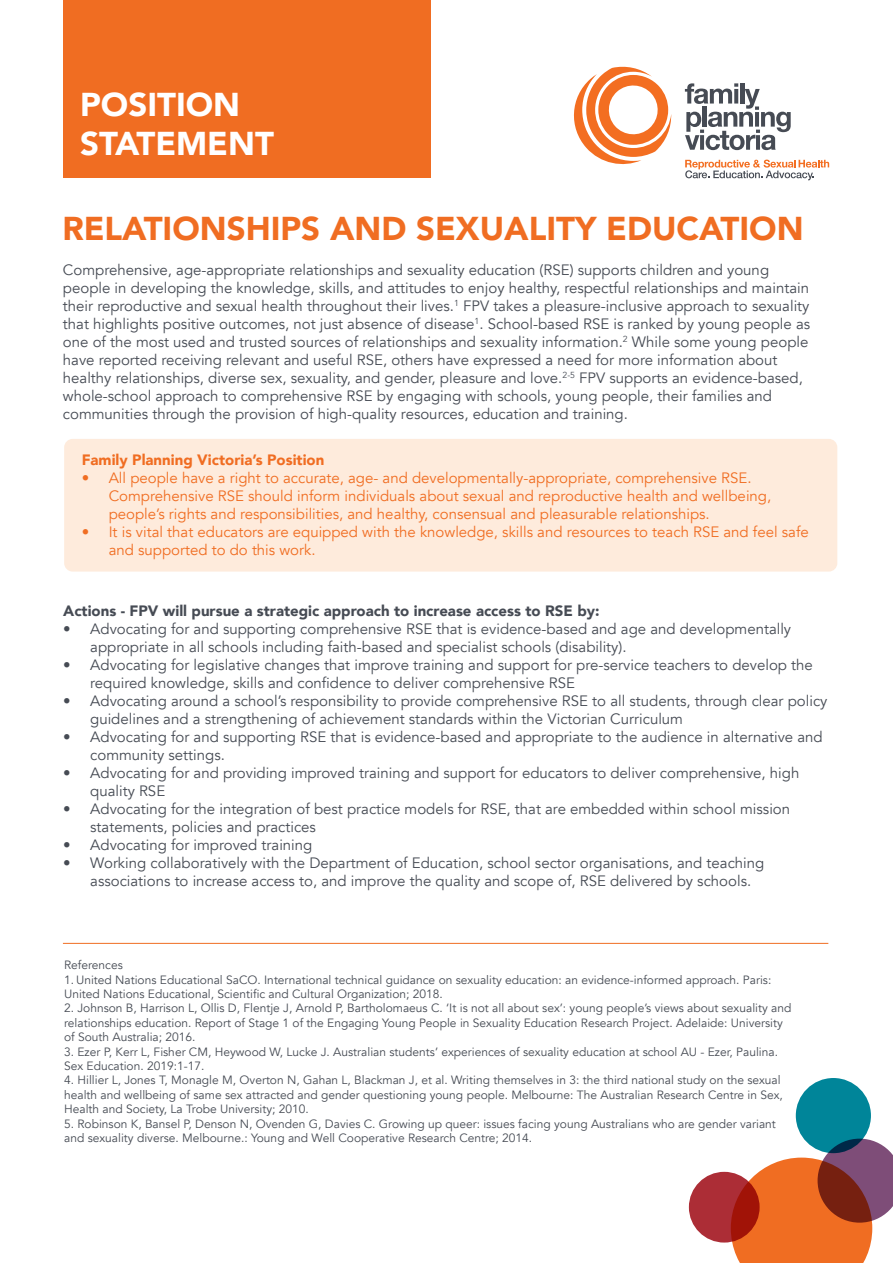
<style>
.page{position:relative;width:893px;height:1263px;background:#fff}
.page>*{position:absolute;margin:0;border:0;box-sizing:border-box;transform-origin:0 0}
.t1{font:900 33px "Avenir";color:#f06d22}
.t2{font:900 33px/39.6px "Avenir";color:#fff}
.t3{font:15px/18px "Avenir";color:#464b54}
.t4{font:15px/18px "Avenir";color:#f06d22}
.t5{font:900 15px "Avenir";color:#464b54}
.t6{font:900 15px "Avenir";color:#f06d22}
.t7{font:12px/14.4px "Avenir";color:#464b54}
</style>
<div class="page">
<div style="left:64px;top:439px;width:773px;height:133px;background:#feebdc;border-radius:9px"></div>
<div style="left:64px;top:0;width:367px;height:177px;background:#f06d22"></div>
<svg style="left:731px;top:1139px;width:162px;height:124px"></svg>
<div style="left:796px;top:1078px;width:75px;height:75px;background:#008599;border-radius:50%"></div>
<svg style="left:689px;top:1172px;width:71px;height:70px;background:#a92628"></svg>
<hr style="left:63px;top:943px;width:765px;height:1px;background:#f06d22">
<svg style="left:574px;top:66px;width:98px;height:99px"></svg>
<svg style="left:685px;top:83px;width:106px;height:67px"></svg>
<svg style="left:685px;top:160px;width:144px;height:20px"></svg>
<h1 class="t2" style="left:80px;top:83px;width:195px">POSITION<br>STATEMENT</h1>
<h1 class="t1" style="left:62px;top:200px;width:743px">RELATIONSHIPS AND SEXUALITY EDUCATION</h1>
<p class="t3" style="left:63px;top:261px;width:749px">Comprehensive, age-appropriate relationships and sexuality education (RSE) supports children and young people in developing the knowledge, skills, and attitudes to enjoy healthy, respectful relationships and maintain their reproductive and sexual health throughout their lives.<sup>1</sup> FPV takes a pleasure-inclusive approach to sexuality that highlights positive outcomes, not just absence of disease<sup>1</sup>. School-based RSE is ranked by young people as one of the most used and trusted sources of relationships and sexuality information.<sup>2</sup> While some young people have reported receiving relevant and useful RSE, others have expressed a need for more information about healthy relationships, diverse sex, sexuality, and gender, pleasure and love.<sup>2-5</sup> FPV supports an evidence-based, whole-school approach to comprehensive RSE by engaging with schools, young people, their families and communities through the provision of high-quality resources, education and training.</p>
<p class="t6" style="left:82px;top:447px;width:244px">Family Planning Victoria’s Position</p>
<p class="t4" style="left:109px;top:469px;width:664px;text-indent:-27px">• All people have a right to accurate, age- and developmentally-appropriate, comprehensive RSE.<br>Comprehensive RSE should inform individuals about sexual and reproductive health and wellbeing, people’s rights and responsibilities, and healthy, consensual and pleasurable relationships.</p>
<p class="t4" style="left:109px;top:523px;width:702px;text-indent:-27px">• It is vital that educators are equipped with the knowledge, skills and resources to teach RSE and feel safe and supported to do this work.</p>
<p class="t5" style="left:63px;top:598px;width:538px">Actions - FPV will pursue a strategic approach to increase access to RSE by:</p>
<p class="t3" style="left:90px;top:620px;width:702px;text-indent:-27px">• Advocating for and supporting comprehensive RSE that is evidence-based and age and developmentally appropriate in all schools including faith-based and specialist schools (disability).</p>
<p class="t3" style="left:90px;top:656px;width:724px;text-indent:-27px">• Advocating for legislative changes that improve training and support for pre-service teachers to develop the required knowledge, skills and confidence to deliver comprehensive RSE</p>
<p class="t3" style="left:90px;top:692px;width:739px;text-indent:-27px">• Advocating around a school’s responsibility to provide comprehensive RSE to all students, through clear policy guidelines and a strengthening of achievement standards within the Victorian Curriculum</p>
<p class="t3" style="left:90px;top:728px;width:734px;text-indent:-27px">• Advocating for and supporting RSE that is evidence-based and appropriate to the audience in alternative and community settings.</p>
<p class="t3" style="left:90px;top:764px;width:711px;text-indent:-27px">• Advocating for and providing improved training and support for educators to deliver comprehensive, high quality RSE</p>
<p class="t3" style="left:90px;top:800px;width:701px;text-indent:-27px">• Advocating for the integration of best practice models for RSE, that are embedded within school mission statements, policies and practices</p>
<p class="t3" style="left:63px;top:836px;width:251px">• Advocating for improved training</p>
<p class="t3" style="left:90px;top:854px;width:676px;text-indent:-27px">• Working collaboratively with the Department of Education, school sector organisations, and teaching associations to increase access to, and improve the quality and scope of, RSE delivered by schools.</p>
<p class="t7" style="left:64px;top:958px;width:60px">References</p>
<p class="t7" style="left:64px;top:972px;width:709px">1. United Nations Educational SaCO. International technical guidance on sexuality education: an evidence-informed approach. Paris:<br>United Nations Educational, Scientific and Cultural Organization; 2018.</p>
<p class="t7" style="left:64px;top:1001px;width:729px">2. Johnson B, Harrison L, Ollis D, Flentje J, Arnold P, Bartholomaeus C. ‘It is not all about sex’: young people’s views about sexuality and relationships education. Report of Stage 1 of the Engaging Young People in Sexuality Education Research Project. Adelaide: University of South Australia; 2016.</p>
<p class="t7" style="left:64px;top:1044px;width:715px">3. Ezer P, Kerr L, Fisher CM, Heywood W, Lucke J. Australian students’ experiences of sexuality education at school AU - Ezer, Paulina.<br>Sex Education. 2019:1-17.</p>
<p class="t7" style="left:64px;top:1073px;width:720px">4. Hillier L, Jones T, Monagle M, Overton N, Gahan L, Blackman J, et al. Writing themselves in 3: the third national study on the sexual health and wellbeing of same sex attracted and gender questioning young people. Melbourne: The Australian Research Centre in Sex,<br>Health and Society, La Trobe University; 2010.</p>
<p class="t7" style="left:64px;top:1116px;width:713px">5. Robinson K, Bansel P, Denson N, Ovenden G, Davies C. Growing up queer: issues facing young Australians who are gender variant and sexuality diverse. Melbourne.: Young and Well Cooperative Research Centre; 2014.</p>
</div>
